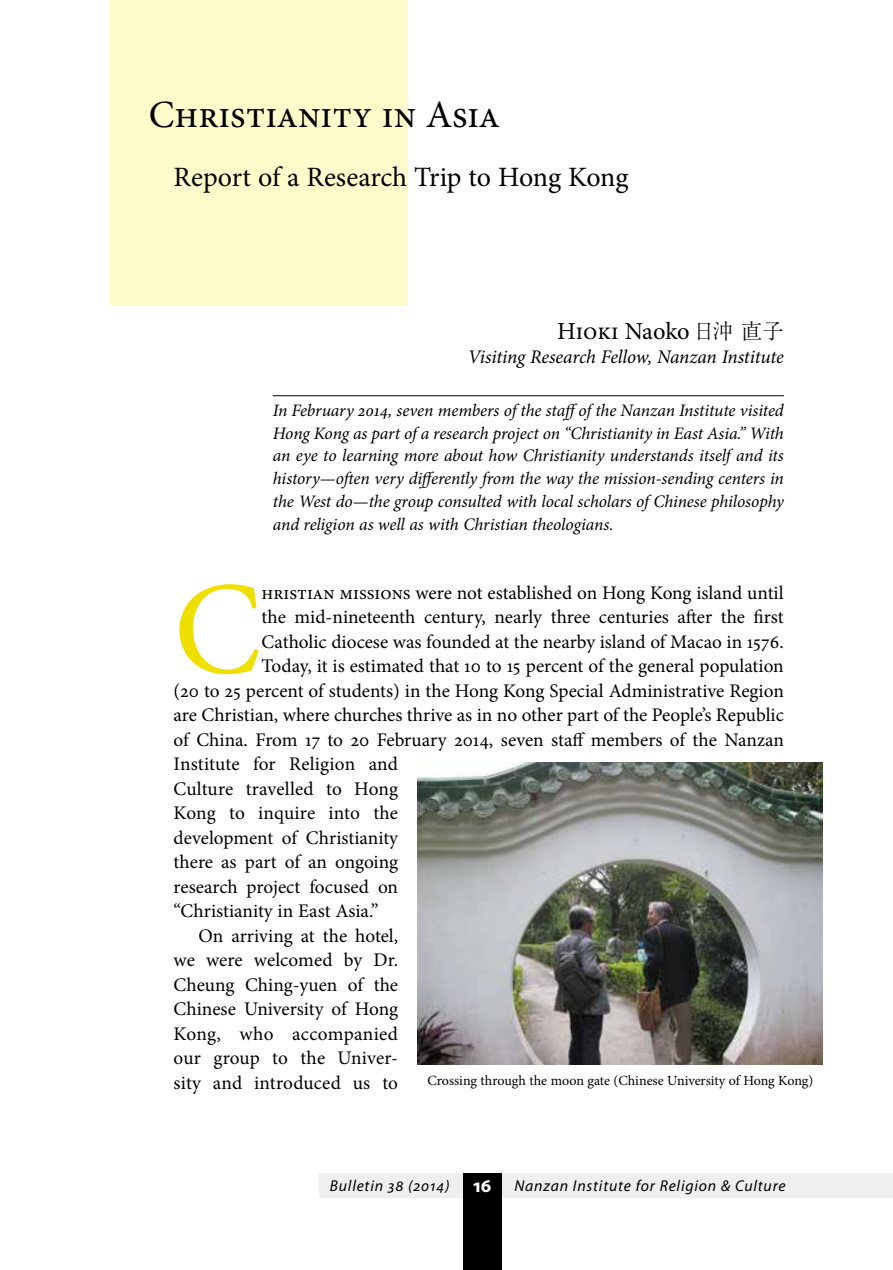
<style>
.page{position:relative;width:893px;height:1270px;background:#fff}
.page>*{position:absolute;margin:0;border:0;box-sizing:border-box;transform-origin:0 0}
.t1{font:132.3px "Minion Pro";color:#efdf00}
.t2{font:38.5px "Minion Pro";color:#000}
.t3{font:28px "Minion Pro";letter-spacing:-.005em;color:#000}
.t4{font:24.5px "Minion Pro";letter-spacing:-.005em;color:#000}
.t5{font:19.25px "Minion Pro";color:#000}
.t6{font:italic 19.25px "Minion Pro";letter-spacing:-.01em;color:#000}
.t7{font:italic 17.5px/22.8px "Minion Pro";letter-spacing:-.005em;color:#000;text-align:justify}
.t8{font:italic 15.75px "Myriad Pro";letter-spacing:.05em;color:#000}
.t9{font:14px "Minion Pro";letter-spacing:-.01em;color:#000}
.s1{font-family:"Ryumin Pro";font-weight:300;font-size:21.35px}
.s2{font-weight:700;font-style:normal;font-size:19.25px;color:#fff}
</style>
<div class="page">
<div style="left:320px;top:1173px;width:573px;height:25px;background:#efefef"></div>
<div style="left:463px;top:1173px;width:39px;height:97px;background:#000"></div>
<div style="left:110px;top:0;width:298px;height:305px;background:#fffbcb"></div>
<hr style="left:273px;top:395px;width:511px;height:1px;background:#000">
<img style="left:418px;top:763px;width:405px;height:302px">
<h2 class="t2" style="left:149px;top:89px;width:353px">Christianity in Asia</h2>
<h3 class="t3" style="left:174px;top:158px;width:456px">Report of a Research Trip to Hong Kong</h3>
<p class="t4" style="left:557px;top:315px;width:228px">Hioki Naoko <span class="s1">日沖 直子</span></p>
<p class="t6" style="left:468px;top:344px;width:318px">Visiting Research Fellow, Nanzan Institute</p>
<p class="t7" style="left:273px;top:399px;width:512px">In February 2014, seven members of the staffof the Nanzan Institute visited Hong Kong as part of a research project on “Christianity in East Asia.” With an eye to learning more about how Christianity understands itself and its history—often very differently from the way the mission-sending centers in the West do—the group consulted with local scholars of Chinese philosophy and religion as well as with Christian theologians.</p>
<h1 class="t1" style="left:174px;top:541px;width:89px">C</h1>
<p class="t5" style="left:262px;top:580px;width:524px">hristian missions were not established on Hong Kong island until</p>
<p class="t5" style="left:262px;top:604px;width:524px">the mid-nineteenth century, nearly three centuries after the first</p>
<p class="t5" style="left:262px;top:629px;width:524px">Catholic diocese was founded at the nearby island of Macao in 1576.</p>
<p class="t5" style="left:262px;top:653px;width:524px">Today, it is estimated that 10 to 15 percent of the general population</p>
<p class="t5" style="left:174px;top:678px;width:612px">(20 to 25 percent of students) in the Hong Kong Special Administrative Region</p>
<p class="t5" style="left:174px;top:702px;width:612px">are Christian, where churches thrive as in no other part of the People’s Republic</p>
<p class="t5" style="left:174px;top:727px;width:612px">of China. From 17 to 20 February 2014, seven staff members of the Nanzan</p>
<p class="t5" style="left:174px;top:751px;width:226px">Institute for Religion and</p>
<p class="t5" style="left:174px;top:776px;width:226px">Culture travelled to Hong</p>
<p class="t5" style="left:174px;top:800px;width:226px">Kong to inquire into the</p>
<p class="t5" style="left:174px;top:825px;width:226px">development of Christianity</p>
<p class="t5" style="left:174px;top:849px;width:226px">there as part of an ongoing</p>
<p class="t5" style="left:174px;top:874px;width:226px">research project focused on</p>
<p class="t5" style="left:174px;top:898px;width:206px">“Christianity in East Asia.”</p>
<p class="t5" style="left:198px;top:923px;width:201px">On arriving at the hotel,</p>
<p class="t5" style="left:174px;top:947px;width:226px">we were welcomed by Dr.</p>
<p class="t5" style="left:174px;top:972px;width:226px">Cheung Ching-yuen of the</p>
<p class="t5" style="left:174px;top:996px;width:226px">Chinese University of Hong</p>
<p class="t5" style="left:174px;top:1021px;width:226px">Kong, who accompanied</p>
<p class="t5" style="left:174px;top:1045px;width:226px">our group to the Univer-</p>
<p class="t5" style="left:174px;top:1070px;width:226px">sity and introduced us to</p>
<p class="t9" style="left:428px;top:1071px;width:387px">Crossing through the moon gate (Chinese University of Hong Kong)</p>
<p class="t8" style="left:330px;top:1176px;width:457px">Bulletin 38 (2014) <span class="s2">16</span> Nanzan Institute for Religion &amp; Culture</p>
</div>
